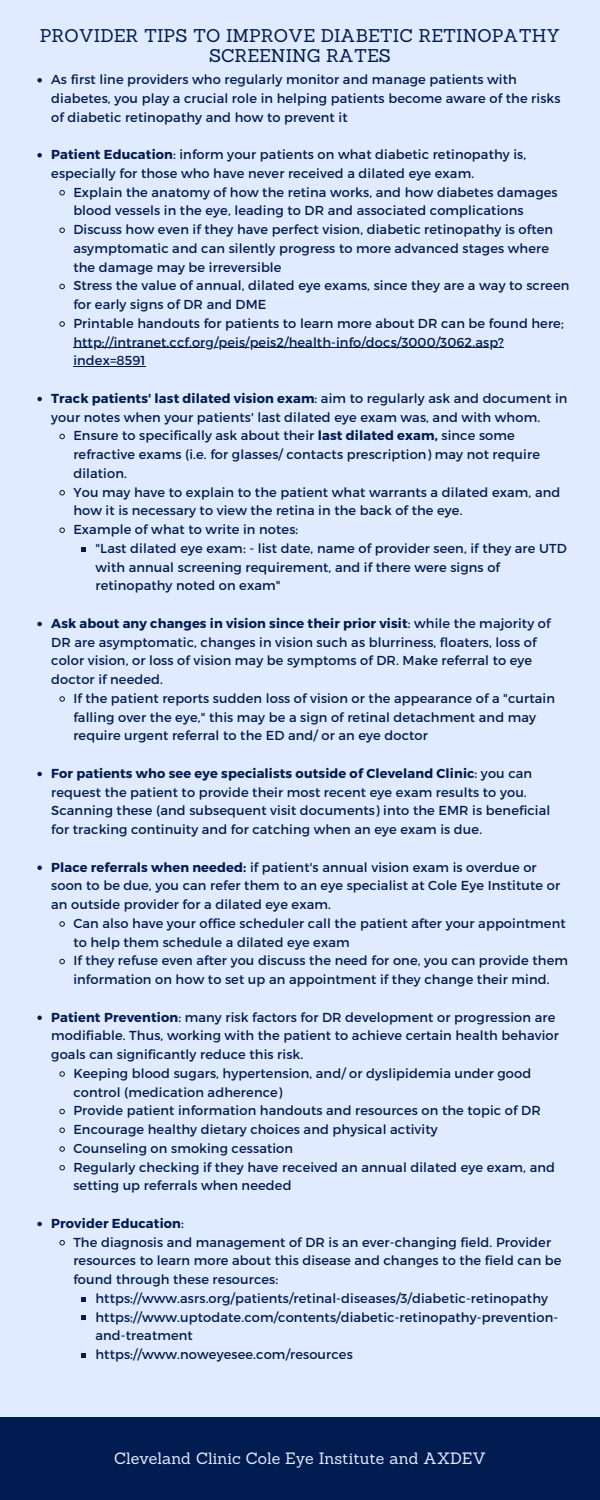
<style>
.page{position:relative;width:600px;height:1500px;background:#e1ebff}
.page>*{position:absolute;margin:0;border:0;box-sizing:border-box;transform-origin:0 0}
.t1{font:18px/20.2px "Sanchez";color:#011c50;text-align:center}
.t2{font:16px "Sanchez";color:#e1ebff}
.t3{font:13px/18.8px "Montserrat";letter-spacing:.01em;color:#011c50}
.t4{font:700 13px "Montserrat";letter-spacing:.01em;color:#011c50}
.s1{font-weight:700}
.s2{font-weight:400}
</style>
<div class="page">
<svg style="left:37px;top:78px;width:5px;height:5px"></svg>
<svg style="left:37px;top:153px;width:5px;height:5px"></svg>
<svg style="left:59px;top:190px;width:6px;height:6px"></svg>
<svg style="left:59px;top:227px;width:6px;height:6px"></svg>
<svg style="left:59px;top:283px;width:6px;height:7px"></svg>
<svg style="left:59px;top:321px;width:6px;height:6px"></svg>
<hr style="left:73px;top:347px;width:431px;height:1px;background:#011c50">
<hr style="left:73px;top:366px;width:73px;height:1px;background:#011c50">
<svg style="left:37px;top:397px;width:5px;height:4px"></svg>
<svg style="left:59px;top:433px;width:6px;height:7px"></svg>
<svg style="left:59px;top:490px;width:6px;height:6px"></svg>
<svg style="left:59px;top:527px;width:6px;height:6px"></svg>
<svg style="left:82px;top:547px;width:4px;height:4px"></svg>
<svg style="left:37px;top:622px;width:5px;height:4px"></svg>
<svg style="left:59px;top:696px;width:6px;height:6px"></svg>
<svg style="left:37px;top:772px;width:5px;height:4px"></svg>
<svg style="left:37px;top:866px;width:5px;height:4px"></svg>
<svg style="left:59px;top:921px;width:6px;height:6px"></svg>
<svg style="left:59px;top:958px;width:6px;height:7px"></svg>
<svg style="left:37px;top:1016px;width:5px;height:4px"></svg>
<svg style="left:59px;top:1071px;width:6px;height:6px"></svg>
<svg style="left:59px;top:1108px;width:6px;height:7px"></svg>
<svg style="left:59px;top:1127px;width:6px;height:6px"></svg>
<svg style="left:59px;top:1146px;width:6px;height:6px"></svg>
<svg style="left:59px;top:1165px;width:6px;height:6px"></svg>
<svg style="left:37px;top:1222px;width:5px;height:4px"></svg>
<svg style="left:59px;top:1240px;width:6px;height:6px"></svg>
<svg style="left:82px;top:1297px;width:4px;height:4px"></svg>
<svg style="left:82px;top:1316px;width:4px;height:4px"></svg>
<svg style="left:82px;top:1353px;width:4px;height:5px"></svg>
<div style="left:0;top:1417px;width:600px;height:83px;background:#011c50"></div>
<p class="t1" style="left:40px;top:25px;width:522px">PROVIDER TIPS TO IMPROVE DIABETIC RETINOPATHY<br>SCREENING RATES</p>
<p class="t3" style="left:51px;top:69px;width:511px">As first line providers who regularly monitor and manage patients with diabetes, you play a crucial role in helping patients become aware of the risks of diabetic retinopathy and how to prevent it</p>
<p class="t3" style="left:51px;top:144px;width:477px"><span class="s1">Patient Education</span>: inform your patients on what diabetic retinopathy is, especially for those who have never received a dilated eye exam.</p>
<p class="t3" style="left:73px;top:182px;width:486px">Explain the anatomy of how the retina works, and how diabetes damages blood vessels in the eye, leading to DR and associated complications</p>
<p class="t3" style="left:73px;top:219px;width:481px">Discuss how even if they have perfect vision, diabetic retinopathy is often asymptomatic and can silently progress to more advanced stages where the damage may be irreversible</p>
<p class="t3" style="left:73px;top:276px;width:498px">Stress the value of annual, dilated eye exams, since they are a way to screen for early signs of DR and DME</p>
<p class="t3" style="left:73px;top:313px;width:492px">Printable handouts for patients to learn more about DR can be found here; http://intranet.ccf.org/peis/peis2/health-info/docs/3000/3062.asp? index=8591</p>
<p class="t3" style="left:51px;top:388px;width:518px"><span class="s1">Track patients' last dilated vision exam</span>: aim to regularly ask and document in your notes when your patients' last dilated eye exam was, and with whom.</p>
<p class="t3" style="left:73px;top:426px;width:468px">Ensure to specifically ask about their <span class="s1">last dilated exam,</span> since some refractive exams (i.e. for glasses/ contacts prescription) may not require dilation.</p>
<p class="t3" style="left:73px;top:482px;width:489px">You may have to explain to the patient what warrants a dilated exam, and how it is necessary to view the retina in the back of the eye.</p>
<p class="t3" style="left:73px;top:519px;width:227px">Example of what to write in notes:</p>
<p class="t3" style="left:95px;top:538px;width:473px">"Last dilated eye exam: - list date, name of provider seen, if they are UTD with annual screening requirement, and if there were signs of retinopathy noted on exam"</p>
<p class="t3" style="left:51px;top:613px;width:501px"><span class="s1">Ask about any changes in vision since their prior visit</span>: while the majority of DR are asymptomatic, changes in vision such as blurriness, floaters, loss of color vision, or loss of vision may be symptoms of DR. Make referral to eye doctor if needed.</p>
<p class="t3" style="left:73px;top:688px;width:483px">If the patient reports sudden loss of vision or the appearance of a "curtain falling over the eye," this may be a sign of retinal detachment and may require urgent referral to the ED and/ or an eye doctor</p>
<p class="t3" style="left:51px;top:763px;width:501px"><span class="s1">For patients who see eye specialists outside of Cleveland Clinic</span>: you can request the patient to provide their most recent eye exam results to you.<br>Scanning these (and subsequent visit documents) into the EMR is beneficial for tracking continuity and for catching when an eye exam is due.</p>
<p class="t3" style="left:51px;top:857px;width:510px"><span class="s1">Place referrals when needed:</span> if patient's annual vision exam is overdue or soon to be due, you can refer them to an eye specialist at Cole Eye Institute or an outside provider for a dilated eye exam.</p>
<p class="t3" style="left:73px;top:913px;width:494px">Can also have your office scheduler call the patient after your appointment to help them schedule a dilated eye exam</p>
<p class="t3" style="left:73px;top:951px;width:496px">If they refuse even after you discuss the need for one, you can provide them information on how to set up an appointment if they change their mind.</p>
<p class="t3" style="left:51px;top:1007px;width:509px"><span class="s1">Patient Prevention</span>: many risk factors for DR development or progression are modifiable. Thus, working with the patient to achieve certain health behavior goals can significantly reduce this risk.</p>
<p class="t3" style="left:73px;top:1063px;width:459px">Keeping blood sugars, hypertension, and/ or dyslipidemia under good control (medication adherence)</p>
<p class="t3" style="left:73px;top:1101px;width:469px">Provide patient information handouts and resources on the topic of DR</p>
<p class="t3" style="left:73px;top:1119px;width:366px">Encourage healthy dietary choices and physical activity</p>
<p class="t3" style="left:73px;top:1138px;width:221px">Counseling on smoking cessation</p>
<p class="t3" style="left:73px;top:1157px;width:483px">Regularly checking if they have received an annual dilated eye exam, and setting up referrals when needed</p>
<p class="t4" style="left:51px;top:1215px;width:134px">Provider Education<span class="s2">:</span></p>
<p class="t3" style="left:73px;top:1232px;width:490px">The diagnosis and management of DR is an ever-changing field. Provider resources to learn more about this disease and changes to the field can be found through these resources:</p>
<p class="t3" style="left:95px;top:1288px;width:454px">https://www.asrs.org/patients/retinal-diseases/3/diabetic-retinopathy</p>
<p class="t3" style="left:95px;top:1307px;width:464px">https://www.uptodate.com/contents/diabetic-retinopathy-prevention&shy;and-treatment</p>
<p class="t3" style="left:95px;top:1344px;width:259px">https://www.noweyesee.com/resources</p>
<p class="t2" style="left:114px;top:1448px;width:373px">Cleveland Clinic Cole Eye Institute and AXDEV</p>
</div>
